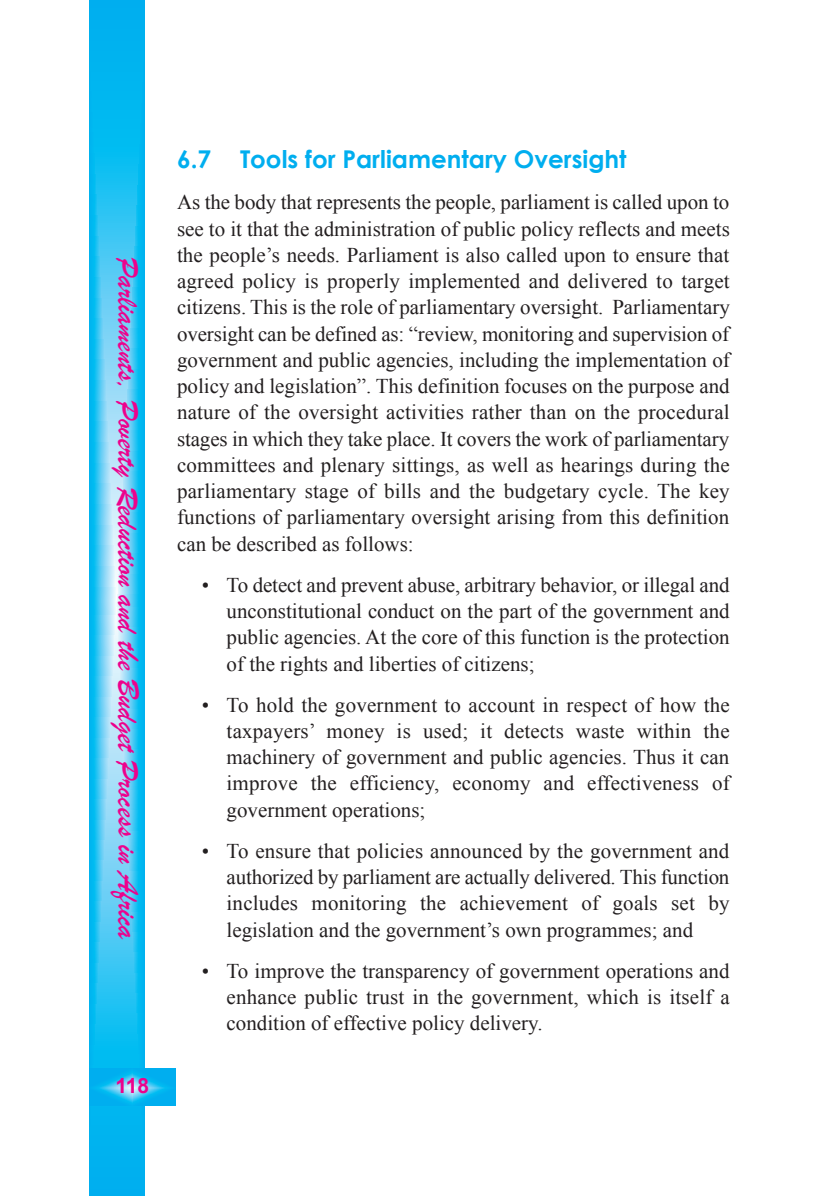
<style>
.page{position:relative;width:819px;height:1197px;background:#fff}
.page>*{position:absolute;margin:0;border:0;box-sizing:border-box;transform-origin:0 0}
.t1{font:31.5px "Brush Script";letter-spacing:-.01em;color:#ed028c}
.t2{font:700 24.5px "Century Gothic";color:#00aeef}
.t3{font:21px/26.2px "Times New Roman";color:#231f20;text-align:justify}
.t4{font:700 21px "Arial";color:#ed028c}
</style>
<div class="page">
<svg style="left:89px;top:0;width:55px;height:1196px;background:#3bc5f3"></svg>
<svg style="left:89px;top:1069px;width:86px;height:37px;background:#1ebaf1"></svg>
<h1 class="t1" style="left:146px;top:257px;width:684px;rotate:90deg">Parliaments, Poverty Reduction and the Budget Process in Africa</h1>
<p class="t4" style="left:115px;top:1074px;width:35px">118</p>
<p class="t2" style="left:177px;top:144px;width:451px">6.7 Tools for Parliamentary Oversight</p>
<p class="t3" style="left:177px;top:189px;width:554px">As the body that represents the people, parliament is called upon to see to it that the administration of public policy reflects and meets the people’s needs. Parliament is also called upon to ensure that agreed policy is properly implemented and delivered to target citizens. This is the role of parliamentary oversight. Parliamentary oversight can be defined as: “review, monitoring and supervision of government and public agencies, including the implementation of policy and legislation”. This definition focuses on the purpose and nature of the oversight activities rather than on the procedural stages in which they take place. It covers the work of parliamentary committees and plenary sittings, as well as hearings during the parliamentary stage of bills and the budgetary cycle. The key functions of parliamentary oversight arising from this definition can be described as follows:</p>
<p class="t3" style="left:227px;top:572px;width:505px;text-indent:-25px">• To detect and prevent abuse, arbitrary behavior, or illegal and unconstitutional conduct on the part of the government and public agencies. At the core of this function is the protection of the rights and liberties of citizens;</p>
<p class="t3" style="left:227px;top:692px;width:505px;text-indent:-25px">• To hold the government to account in respect of how the taxpayers’ money is used; it detects waste within the machinery of government and public agencies. Thus it can improve the efficiency, economy and effectiveness of government operations;</p>
<p class="t3" style="left:227px;top:838px;width:505px;text-indent:-25px">• To ensure that policies announced by the government and authorized by parliament are actually delivered. This function includes monitoring the achievement of goals set by legislation and the government’s own programmes; and</p>
<p class="t3" style="left:227px;top:958px;width:505px;text-indent:-25px">• To improve the transparency of government operations and enhance public trust in the government, which is itself a condition of effective policy delivery.</p>
</div>
